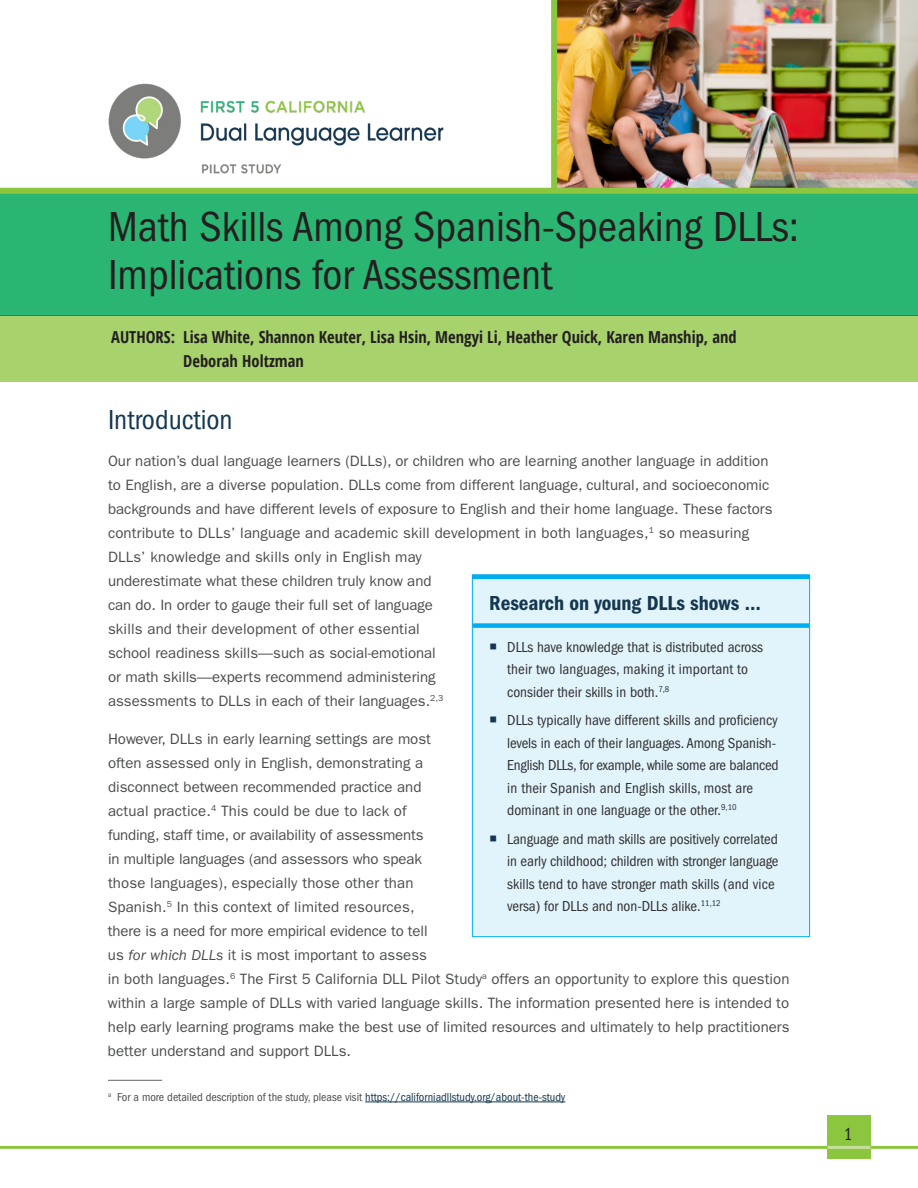
<style>
.page{position:relative;width:918px;height:1188px;background:#fff}
.page>*{position:absolute;margin:0;border:0;box-sizing:border-box;transform-origin:0 0}
.t1{font:condensed 43.5px/48px "ITC Franklin Gothic Std";color:#231f20}
.t2{font:condensed 28.5px "ITC Franklin Gothic Std";color:#143851}
.t3{font:21px "ITC Franklin Gothic Std Dm Cd";color:#143851}
.t4{font:18px "ITC Franklin Gothic Std Bk Cp";color:#231f20}
.t5{font:700 16.5px/24px "Open Sans Condensed";color:#231f20}
.t6{font:15px/24px "ITC Franklin Gothic Std";color:#4b4c4d}
.t7{font:condensed 15px/22.5px "ITC Franklin Gothic Std";color:#312f30}
.t8{font:condensed 12px "ITC Franklin Gothic Std";color:#4b4c4d}
.s1{font-style:italic}
.s2{color:#143851}
</style>
<div class="page">
<div style="left:827px;top:1115px;width:44px;height:44px;background:#8bc63e"></div>
<hr style="left:0;top:1146px;width:918px;height:3px;background:#8bc63e">
<hr style="left:827px;top:1146px;width:44px;height:3px;background:#c4df9b">
<div style="left:0;top:315px;width:918px;height:67px;background:#a8d26c"></div>
<img style="left:108px;top:83px;width:336px;height:91px">
<img style="left:557px;top:0;width:361px;height:188px">
<div style="left:0;top:190px;width:918px;height:125px;background:#2bb572"></div>
<div style="left:0;top:188px;width:918px;height:6px;background:#8bc63e"></div>
<div style="left:551px;top:0;width:6px;height:190px;background:#8bc63e"></div>
<hr style="left:108px;top:1080px;width:54px;height:1px;background:#636366">
<hr style="left:365px;top:1102px;width:200px;height:1px;background:#143851">
<div style="left:472px;top:575px;width:338px;height:362px;background:#e1f4fc"></div>
<div style="left:473px;top:623px;width:336px;height:5px;background:#00aeef"></div>
<hr style="left:472px;top:575px;width:338px;height:4px;background:#00aeef">
<h1 class="t1" style="left:108px;top:203px;width:693px">Math Skills Among Spanish-Speaking DLLs:<br>Implications for Assessment</h1>
<p class="t5" style="left:183px;top:324px;width:555px;text-indent:-72px">AUTHORS: Lisa White, Shannon Keuter, Lisa Hsin, Mengyi Li, Heather Quick, Karen Manship, and<br>Deborah Holtzman</p>
<h2 class="t2" style="left:108px;top:403px;width:126px">Introduction</h2>
<p class="t6" style="left:108px;top:449px;width:666px">Our nation’s dual language learners (DLLs), or children who are learning another language in addition to English, are a diverse population. DLLs come from different language, cultural, and socioeconomic backgrounds and have different levels of exposure to English and their home language. These factors contribute to DLLs’ language and academic skill development in both languages,<sup>1</sup> so measuring DLLs’ knowledge and skills only in English may<br>underestimate what these children truly know and<br>can do. In order to gauge their full set of language<br>skills and their development of other essential<br>school readiness skills—such as social-emotional<br>or math skills—experts recommend administering<br>assessments to DLLs in each of their languages.<sup>2,3</sup></p>
<p class="t6" style="left:108px;top:727px;width:683px">However, DLLs in early learning settings are most<br>often assessed only in English, demonstrating a<br>disconnect between recommended practice and<br>actual practice.<sup>4</sup> This could be due to lack of<br>funding, staff time, or availability of assessments<br>in multiple languages (and assessors who speak<br>those languages), especially those other than<br>Spanish.<sup>5</sup> In this context of limited resources,<br>there is a need for more empirical evidence to tell<br>us <span class="s1">for which DLLs</span> it is most important to assess<br>in both languages.<sup>6</sup> The First 5 California DLL Pilot Study<sup>a</sup> offers an opportunity to explore this question within a large sample of DLLs with varied language skills. The information presented here is intended to help early learning programs make the best use of limited resources and ultimately to help practitioners better understand and support DLLs.</p>
<p class="t8" style="left:108px;top:1090px;width:459px"><sup>a</sup> For a more detailed description of the study, please visit <span class="s2">https://californiadllstudy.org/about-the-study</span></p>
<h3 class="t3" style="left:489px;top:591px;width:273px">Research on young DLLs shows …</h3>
<p class="t7" style="left:507px;top:636px;width:257px">DLLs have knowledge that is distributed across their two languages, making it important to consider their skills in both.<sup>7,8</sup></p>
<p class="t7" style="left:507px;top:709px;width:273px">DLLs typically have different skills and proficiency levels in each of their languages. Among Spanish-English DLLs, for example, while some are balanced in their Spanish and English skills, most are dominant in one language or the other.<sup>9,10</sup></p>
<p class="t7" style="left:507px;top:828px;width:273px">Language and math skills are positively correlated in early childhood; children with stronger language skills tend to have stronger math skills (and vice versa) for DLLs and non-DLLs alike.<sup>11,12</sup></p>
<p class="t4" style="left:844px;top:1124px;width:9px">1</p>
</div>
